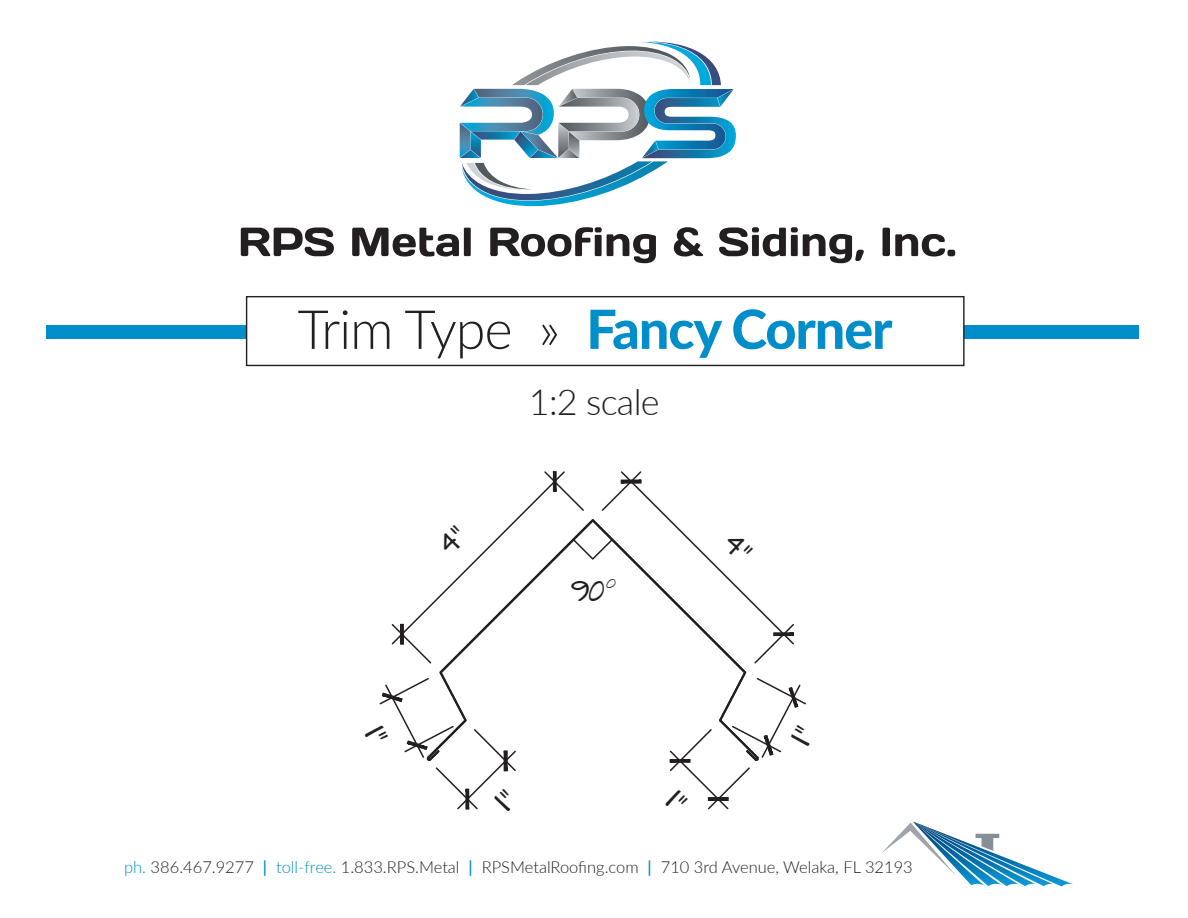
<style>
.page{position:relative;width:1188px;height:918px;background:#fff}
.page>*{position:absolute;margin:0;border:0;box-sizing:border-box;transform-origin:0 0}
.t1{font:800 54px "Lato";letter-spacing:-.02em;color:#008eca}
.t2{font:300 36px "Lato";letter-spacing:-.02em;color:#231f20}
.t3{font:27px "Draftsman";color:#231f20}
.t4{font:300 16.5px "Lato";color:#231f20}
.t5{font:12.3px "Draftsman";color:#231f20}
.s1{font-weight:300;color:#231f20}
.s2{color:#008eca}
.s3{font-weight:600;color:#008eca}
</style>
<div class="page">
<div style="left:46px;top:326px;width:1092px;height:13px;background:#008eca"></div>
<div style="left:246px;top:296px;width:719px;height:70px;background:#fff;border:1px solid #231f20"></div>
<svg style="left:460px;top:42px;width:276px;height:164px"></svg>
<svg style="left:241px;top:227px;width:93px;height:29px"></svg>
<svg style="left:352px;top:228px;width:107px;height:29px"></svg>
<div style="left:464px;top:228px;width:7px;height:28px;background:#231f20"></div>
<svg style="left:490px;top:227px;width:166px;height:36px"></svg>
<svg style="left:674px;top:227px;width:30px;height:30px"></svg>
<svg style="left:719px;top:227px;width:145px;height:36px"></svg>
<div style="left:883px;top:228px;width:7px;height:28px;background:#231f20;border-radius:2px"></div>
<svg style="left:895px;top:234px;width:50px;height:23px"></svg>
<div style="left:947px;top:250px;width:8px;height:6px;background:#231f20;border-radius:3px"></div>
<svg style="left:882px;top:822px;width:191px;height:65px"></svg>
<svg style="left:379px;top:471px;width:427px;height:339px"></svg>
<h1 class="t1" style="left:298px;top:289px;width:596px"><span class="s1">Trim Type »</span> Fancy Corner</h1>
<h2 class="t2" style="left:529px;top:377px;width:132px">1:2 scale</h2>
<h3 class="t3" style="left:571px;top:576px;width:34px">90</h3>
<p class="t5" style="left:606px;top:577px;width:11px">O</p>
<p class="t4" style="left:124px;top:856px;width:790px"><span class="s2">ph.</span> 386.467.9277 <span class="s3">|</span> <span class="s2">toll-free.</span> 1.833.RPS.Metal <span class="s3">|</span> RPSMetalRoofing.com <span class="s3">|</span> 710 3rd Avenue, Welaka, FL 32193</p>
</div>
